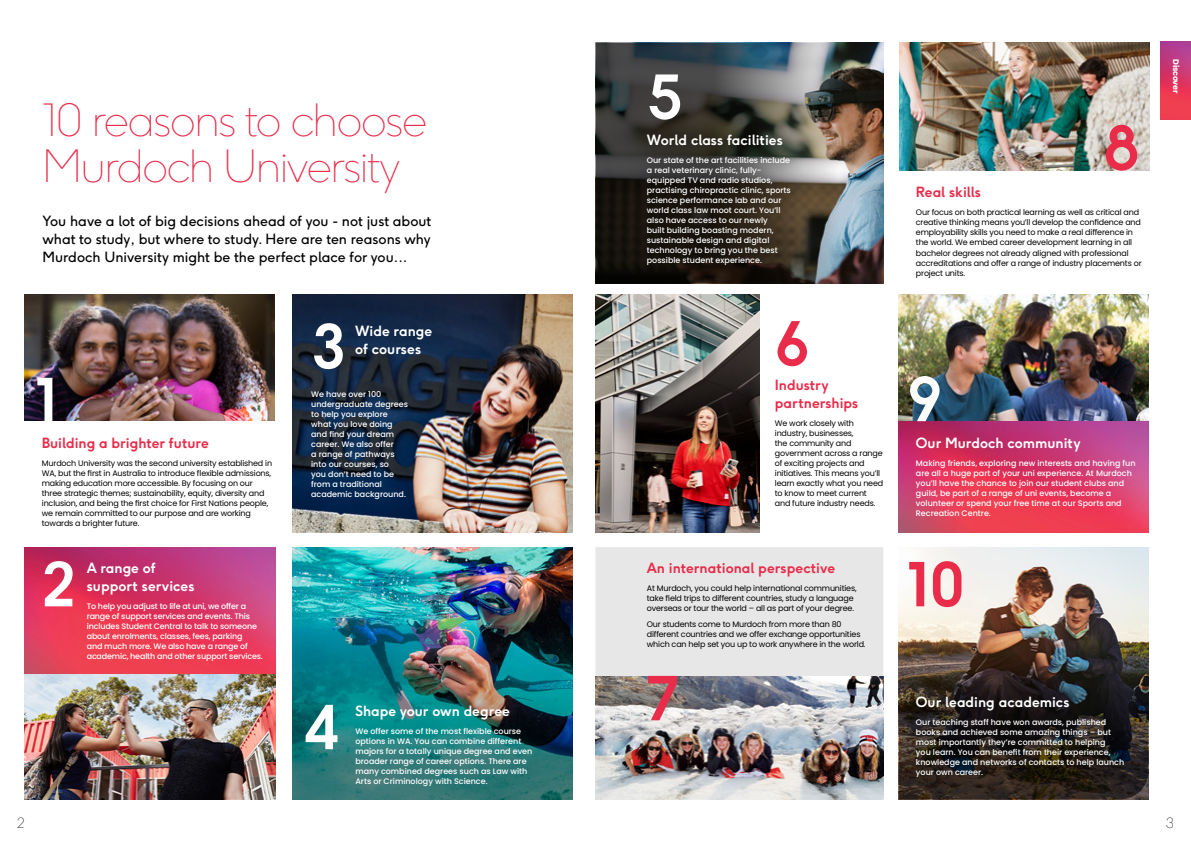
<style>
.page{position:relative;width:1191px;height:842px;background:#fff}
.page>*{position:absolute;margin:0;border:0;box-sizing:border-box;transform-origin:0 0}
.t1{font:700 60px "F37 Ginger";color:#fff}
.t2{font:700 60px "F37 Ginger";color:#e92c4a}
.t3{font:100 44px/46px "F37 Ginger";letter-spacing:-.03em;color:#e92c4a}
.t4{font:14px/18px "F37 Ginger";color:#000;text-align:justify}
.t5{font:700 14px/18px "F37 Ginger";color:#fff}
.t6{font:700 14px/18px "F37 Ginger";color:#e92c4a}
.t7{font:100 14px "F37 Ginger";color:#000}
.t8{font:500 8px/10px "Poppins";color:#fff}
.t9{font:8px/10px "Poppins";letter-spacing:-.02em;color:#000}
.t10{font:500 8px/10px "Poppins";letter-spacing:-.02em;color:#fff}
.t11{font:700 8px "Poppins";letter-spacing:-.025em;color:#fff}
</style>
<div class="page">
<img style="left:1160px;top:42px;width:31px;height:77px">
<img style="left:25px;top:295px;width:249px;height:126px">
<div style="left:595px;top:547px;width:288px;height:129px;background:#e7e7e7"></div>
<img style="left:595px;top:676px;width:288px;height:124px">
<img style="left:873px;top:43px;width:10px;height:240px">
<img style="left:898px;top:565px;width:250px;height:234px">
<img style="left:899px;top:421px;width:249px;height:112px">
<img style="left:595px;top:43px;width:278px;height:240px">
<img style="left:595px;top:295px;width:164px;height:238px">
<img style="left:24px;top:547px;width:251px;height:253px">
<div style="left:632px;top:119px;width:173px;height:161px;background:#000;opacity:.75"></div>
<img style="left:899px;top:295px;width:249px;height:126px">
<img style="left:899px;top:43px;width:250px;height:127px">
<img style="left:292px;top:547px;width:280px;height:252px">
<div style="left:901px;top:681px;width:237px;height:111px;background:#000;opacity:.75"></div>
<img style="left:293px;top:295px;width:279px;height:238px">
<h2 class="t3" style="left:43px;top:97px;width:386px">10 reasons to choose<br>Murdoch University</h2>
<h3 class="t4" style="left:43px;top:211px;width:390px">You have a lot of big decisions ahead of you - not just about what to study, but where to study. Here are ten reasons why Murdoch University might be the perfect place for you...</h3>
<h1 class="t1" style="left:36px;top:362px;width:25px">1</h1>
<h3 class="t6" style="left:42px;top:433px;width:168px">Building a brighter future</h3>
<p class="t9" style="left:42px;top:458px;width:232px">Murdoch University was the second university established in WA, but the first in Australia to introduce flexible admissions, making education more accessible. By focusing on our three strategic themes; sustainability, equity, diversity and inclusion, and being the first choice for First Nations people, we remain committed to our purpose and are working towards a brighter future.</p>
<h3 class="t5" style="left:87px;top:558px;width:109px">A range of support services</h3>
<p class="t10" style="left:87px;top:601px;width:178px">To help you adjust to life at uni, we offer a range of support services and events. This includes Student Central to talk to someone about enrolments, classes, fees, parking<br>and much more. We also have a range of academic, health and other support services.</p>
<h1 class="t1" style="left:43px;top:546px;width:35px">2</h1>
<h1 class="t1" style="left:309px;top:308px;width:39px">3</h1>
<h3 class="t5" style="left:355px;top:322px;width:79px">Wide range</h3>
<h3 class="t5" style="left:355px;top:340px;width:68px">of courses</h3>
<p class="t8" style="left:311px;top:389px;width:98px">We have over 100 undergraduate degrees to help you explore what you love doing and find your dream career. We also offer<br>a range of pathways into our courses, so<br>you don’t need to be from a traditional academic background.</p>
<h1 class="t1" style="left:303px;top:689px;width:38px">4</h1>
<h3 class="t5" style="left:355px;top:701px;width:156px">Shape your own degree</h3>
<p class="t8" style="left:355px;top:726px;width:178px">We offer some of the most flexible course options in WA. You can combine different majors for a totally unique degree and even broader range of career options. There are many combined degrees such as Law with Arts or Criminology with Science.</p>
<h1 class="t1" style="left:647px;top:58px;width:37px">5</h1>
<h3 class="t5" style="left:647px;top:130px;width:138px">World class facilities</h3>
<p class="t8" style="left:647px;top:155px;width:145px">Our state of the art facilities include a real veterinary clinic, fully&shy;equipped TV and radio studios, practising chiropractic clinic, sports science performance lab and our world class law moot court. You’ll also have access to our newly<br>built building boasting modern, sustainable design and digital technology to bring you the best possible student experience.</p>
<h1 class="t2" style="left:775px;top:305px;width:36px">6</h1>
<h3 class="t6" style="left:775px;top:375px;width:85px">Industry partnerships</h3>
<p class="t9" style="left:775px;top:418px;width:110px">We work closely with industry, businesses,<br>the community and government across a range of exciting projects and initiatives. This means you’ll learn exactly what you need to know to meet current and future industry needs.</p>
<h3 class="t6" style="left:647px;top:558px;width:190px">An international perspective</h3>
<p class="t9" style="left:647px;top:583px;width:211px">At Murdoch, you could help international communities, take field trips to different countries, study a language overseas or tour the world – all as part of your degree.</p>
<p class="t9" style="left:647px;top:619px;width:220px">Our students come to Murdoch from more than 80 different countries and we offer exchange opportunities which can help set you up to work anywhere in the world.</p>
<h1 class="t2" style="left:647px;top:660px;width:35px">7</h1>
<h1 class="t2" style="left:1102px;top:109px;width:39px">8</h1>
<h3 class="t6" style="left:916px;top:183px;width:67px">Real skills</h3>
<p class="t9" style="left:916px;top:208px;width:227px">Our focus on both practical learning as well as critical and creative thinking means you’ll develop the confidence and employability skills you need to make a real difference in the world. We embed career development learning in all bachelor degrees not already aligned with professional accreditations and offer a range of industry placements or project units.</p>
<h1 class="t1" style="left:907px;top:361px;width:36px">9</h1>
<h3 class="t5" style="left:916px;top:433px;width:166px">Our Murdoch community</h3>
<p class="t8" style="left:916px;top:458px;width:221px">Making friends, exploring new interests and having fun are all a huge part of your uni experience. At Murdoch you’ll have the chance to join our student clubs and guild, be part of a range of uni events, become a volunteer or spend your free time at our Sports and Recreation Centre.</p>
<h1 class="t2" style="left:907px;top:546px;width:59px">10</h1>
<h3 class="t5" style="left:916px;top:693px;width:155px">Our leading academics</h3>
<p class="t8" style="left:916px;top:718px;width:210px">Our teaching staff have won awards, published books and achieved some amazing things – but most importantly they’re committed to helping<br>you learn. You can benefit from their experience, knowledge and networks of contacts to help launch your own career.</p>
<p class="t11" style="left:1180px;top:59px;width:36px;rotate:90deg">Discover</p>
<h3 class="t7" style="left:17px;top:814px;width:9px">2</h3>
<h3 class="t7" style="left:1166px;top:814px;width:10px">3</h3>
</div>
